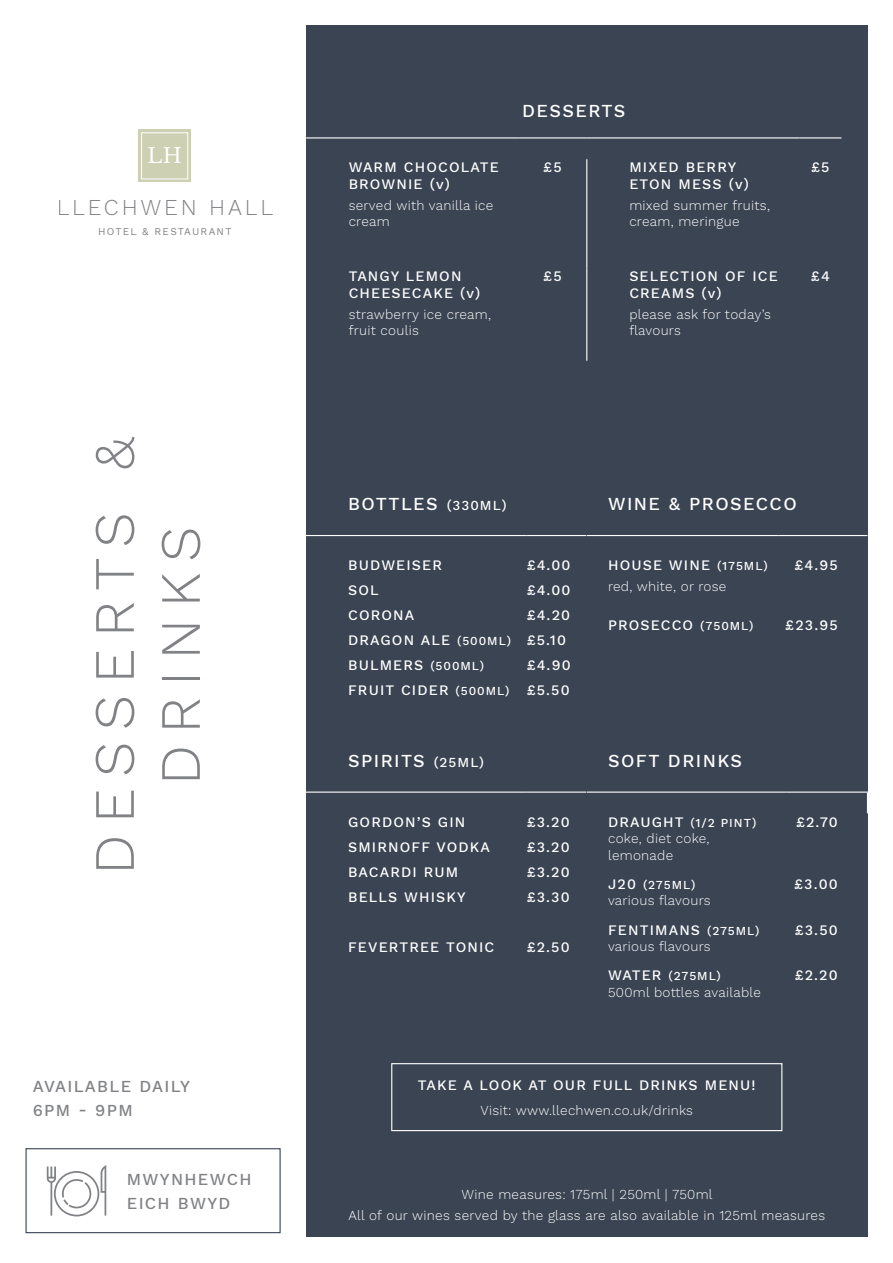
<style>
.page{position:relative;width:893px;height:1263px;background:#fff}
.page>*{position:absolute;margin:0;border:0;box-sizing:border-box;transform-origin:0 0}
.t1{font:300 57px/66px "Work Sans";letter-spacing:.2em;color:#808285;text-align:center}
.t2{font:300 22.35px "Work Sans";letter-spacing:.125em;color:#808285}
.t3{font:20.55px "Libre Baskerville";color:#fff}
.t4{font:500 18px "Work Sans";letter-spacing:.08em;color:#fff}
.t5{font:500 16.5px/24px "Work Sans";letter-spacing:.08em;color:#808285}
.t6{font:500 14.25px/25px "Work Sans";letter-spacing:.08em;color:#fff}
.t7{font:300 13.5px/16.5px "Work Sans";letter-spacing:.02em;color:#fff}
.t8{font:500 12px "Work Sans";letter-spacing:.08em;color:#fff}
.t9{font:10.2px "Work Sans";letter-spacing:.12em;color:#808285}
.s1{font-size:13.5px}
.s2{font-size:12px}
.s3{font-size:14.25px}
</style>
<div class="page">
<div style="left:306px;top:26px;width:561px;height:1211px;background:#3a4452"></div>
<div style="left:138px;top:129px;width:53px;height:53px;background:#ced0b4"></div>
<div style="left:141px;top:132px;width:47px;height:47px;border:1px solid #fff"></div>
<hr style="left:306px;top:137px;width:213px;height:1px;background:#fff">
<hr style="left:519px;top:137px;width:68px;height:1px;background:#fff">
<hr style="left:587px;top:137px;width:212px;height:1px;background:#fff">
<hr style="left:799px;top:137px;width:42px;height:1px;background:#fff">
<hr style="left:586px;top:159px;width:1px;height:109px;background:#fff">
<hr style="left:586px;top:268px;width:1px;height:93px;background:#fff">
<div style="left:26px;top:1148px;width:255px;height:85px;border:1px solid #3a4452"></div>
<svg style="left:47px;top:1165px;width:59px;height:51px"></svg>
<div style="left:391px;top:1063px;width:391px;height:68px;border:1px solid #fff"></div>
<hr style="left:587px;top:535px;width:191px;height:1px;background:#fff">
<hr style="left:778px;top:535px;width:89px;height:1px;background:#fff">
<hr style="left:587px;top:791px;width:200px;height:2px;background:#fff">
<hr style="left:787px;top:791px;width:81px;height:2px;background:#fff">
<hr style="left:306px;top:791px;width:221px;height:2px;background:#fff">
<hr style="left:527px;top:791px;width:59px;height:2px;background:#fff">
<hr style="left:306px;top:535px;width:221px;height:1px;background:#fff">
<hr style="left:527px;top:535px;width:59px;height:1px;background:#fff">
<h3 class="t3" style="left:147px;top:143px;width:36px">LH</h3>
<h2 class="t2" style="left:57px;top:195px;width:218px">LLECHWEN HALL</h2>
<p class="t9" style="left:98px;top:225px;width:135px">HOTEL &amp; RESTAURANT</p>
<h1 class="t1" style="left:84px;top:875px;width:440px;rotate:-90deg">DESSERTS &amp;<br>DRINKS</h1>
<p class="t5" style="left:33px;top:1075px;width:159px">AVAILABLE DAILY<br>6PM - 9PM</p>
<p class="t5" style="left:127px;top:1168px;width:126px">MWYNHEWCH<br>EICH BWYD</p>
<p class="t6" style="left:349px;top:160px;width:152px;line-height:16.5px">WARM CHOCOLATE<br>BROWNIE (v)</p>
<p class="t7" style="left:349px;top:197px;width:146px">served with vanilla ice cream</p>
<p class="t6" style="left:349px;top:269px;width:133px;line-height:16.5px">TANGY LEMON<br>CHEESECAKE (v)</p>
<p class="t7" style="left:349px;top:306px;width:144px">strawberry ice cream, fruit coulis</p>
<p class="t4" style="left:522px;top:100px;width:105px">DESSERTS</p>
<p class="t6" style="left:543px;top:156px;width:20px">£5</p>
<p class="t6" style="left:629px;top:160px;width:121px;line-height:16.5px">MIXED BERRY<br>ETON MESS (v)</p>
<p class="t7" style="left:629px;top:197px;width:142px">mixed summer fruits, cream, meringue</p>
<p class="t6" style="left:543px;top:265px;width:20px">£5</p>
<p class="t6" style="left:629px;top:269px;width:150px;line-height:16.5px">SELECTION OF ICE<br>CREAMS (v)</p>
<p class="t7" style="left:629px;top:306px;width:143px">please ask for today’s flavours</p>
<p class="t6" style="left:811px;top:156px;width:20px">£5</p>
<p class="t6" style="left:811px;top:265px;width:20px">£4</p>
<p class="t4" style="left:348px;top:493px;width:160px">BOTTLES <span class="s1">(330ML)</span></p>
<p class="t4" style="left:608px;top:493px;width:190px">WINE &amp; PROSECCO</p>
<p class="t6" style="left:348px;top:553px;width:164px">BUDWEISER<br>SOL<br>CORONA<br>DRAGON ALE <span class="s2">(500ML)<br></span>BULMERS <span class="s2">(500ML)<br></span>FRUIT CIDER <span class="s2">(500ML)</span></p>
<p class="t6" style="left:527px;top:553px;width:45px">£4.00 £4.00 £4.20 £5.10 £4.90 £5.50</p>
<p class="t4" style="left:348px;top:750px;width:138px">SPIRITS <span class="s1">(25ML)</span></p>
<p class="t6" style="left:348px;top:810px;width:143px">GORDON’S GIN<br>SMIRNOFF VODKA<br>BACARDI RUM<br>BELLS WHISKY</p>
<p class="t6" style="left:348px;top:935px;width:148px">FEVERTREE TONIC</p>
<p class="t6" style="left:527px;top:810px;width:45px;text-align:justify">£3.20 £3.20 £3.20 £3.30</p>
<p class="t6" style="left:527px;top:935px;width:44px">£2.50</p>
<p class="t6" style="left:608px;top:553px;width:161px">HOUSE WINE <span class="s2">(175ML)</span></p>
<p class="t7" style="left:608px;top:578px;width:120px">red, white, or rose</p>
<p class="t6" style="left:794px;top:553px;width:45px">£4.95</p>
<p class="t6" style="left:608px;top:613px;width:147px">PROSECCO <span class="s2">(750ML)</span></p>
<p class="t6" style="left:785px;top:613px;width:54px">£23.95</p>
<p class="t4" style="left:608px;top:750px;width:136px">SOFT DRINKS</p>
<p class="t8" style="left:608px;top:815px;width:150px"><span class="s3">DRAUGHT</span> (1/2 PINT)</p>
<p class="t7" style="left:608px;top:831px;width:103px">coke, diet coke, lemonade</p>
<p class="t8" style="left:608px;top:878px;width:89px"><span class="s3">J20</span> (275ML)</p>
<p class="t7" style="left:608px;top:893px;width:104px">various flavours</p>
<p class="t6" style="left:608px;top:918px;width:153px">FENTIMANS <span class="s2">(275ML)</span></p>
<p class="t7" style="left:608px;top:939px;width:104px">various flavours</p>
<p class="t8" style="left:608px;top:969px;width:114px"><span class="s3">WATER</span> (275ML)</p>
<p class="t7" style="left:608px;top:985px;width:154px">500ml bottles available</p>
<p class="t6" style="left:796px;top:810px;width:43px">£2.70</p>
<p class="t6" style="left:794px;top:872px;width:45px">£3.00</p>
<p class="t6" style="left:795px;top:918px;width:44px">£3.50</p>
<p class="t6" style="left:795px;top:964px;width:45px">£2.20</p>
<p class="t6" style="left:418px;top:1073px;width:339px">TAKE A LOOK AT OUR FULL DRINKS MENU!</p>
<p class="t7" style="left:480px;top:1102px;width:214px">Visit: www.llechwen.co.uk/drinks</p>
<p class="t7" style="left:348px;top:1184px;width:478px;line-height:20.7px;text-align:center">Wine measures: 175ml | 250ml | 750ml<br>All of our wines served by the glass are also available in 125ml measures</p>
</div>
